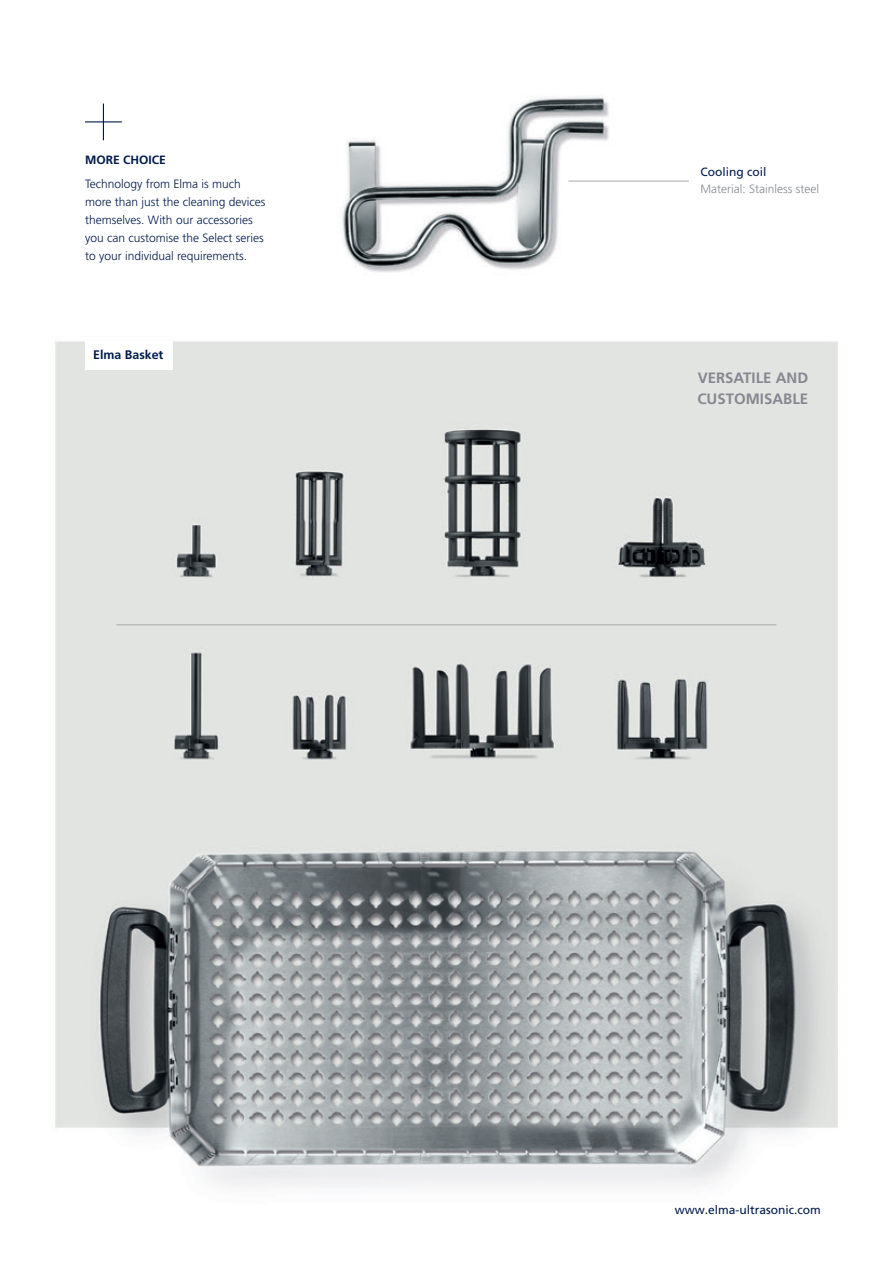
<style>
.page{position:relative;width:893px;height:1263px;background:#fff}
.page>*{position:absolute;margin:0;border:0;box-sizing:border-box;transform-origin:0 0}
.t1{font:700 15px/21px "Frutiger LT Pro";color:#858891}
.t2{font:700 12.3px "Frutiger LT Pro";color:#001a4d}
.t3{font:300 12px/18px "Frutiger LT Pro";color:#001a4d}
.t4{font:12px "Frutiger LT Pro";color:#001a4d}
.t5{font:300 12px "Frutiger LT Pro";color:#858891}
.t6{font:700 12px "Frutiger LT Pro";color:#001a4d}
</style>
<div class="page">
<img style="left:55px;top:96px;width:783px;height:1091px">
<hr style="left:116px;top:624px;width:660px;height:1px;background:#a8abac">
<hr style="left:85px;top:121px;width:37px;height:1px;background:#001a4d">
<hr style="left:103px;top:104px;width:1px;height:36px;background:#001a4d">
<hr style="left:568px;top:181px;width:121px;height:1px;background:#a8a9ad">
<div style="left:85px;top:341px;width:87px;height:28px;background:#fff"></div>
<p class="t6" style="left:85px;top:153px;width:82px">MORE CHOICE</p>
<p class="t3" style="left:85px;top:175px;width:182px">Technology from Elma is much more than just the cleaning devices themselves. With our accessories you can customise the Select series to your individual requirements.</p>
<p class="t2" style="left:93px;top:347px;width:72px">Elma Basket</p>
<p class="t4" style="left:701px;top:165px;width:67px">Cooling coil</p>
<p class="t5" style="left:701px;top:182px;width:120px">Material: Stainless steel</p>
<p class="t1" style="left:697px;top:367px;width:112px">VERSATILE AND<br>CUSTOMISABLE</p>
<p class="t4" style="left:675px;top:1203px;width:148px">www.elma-ultrasonic.com</p>
</div>
